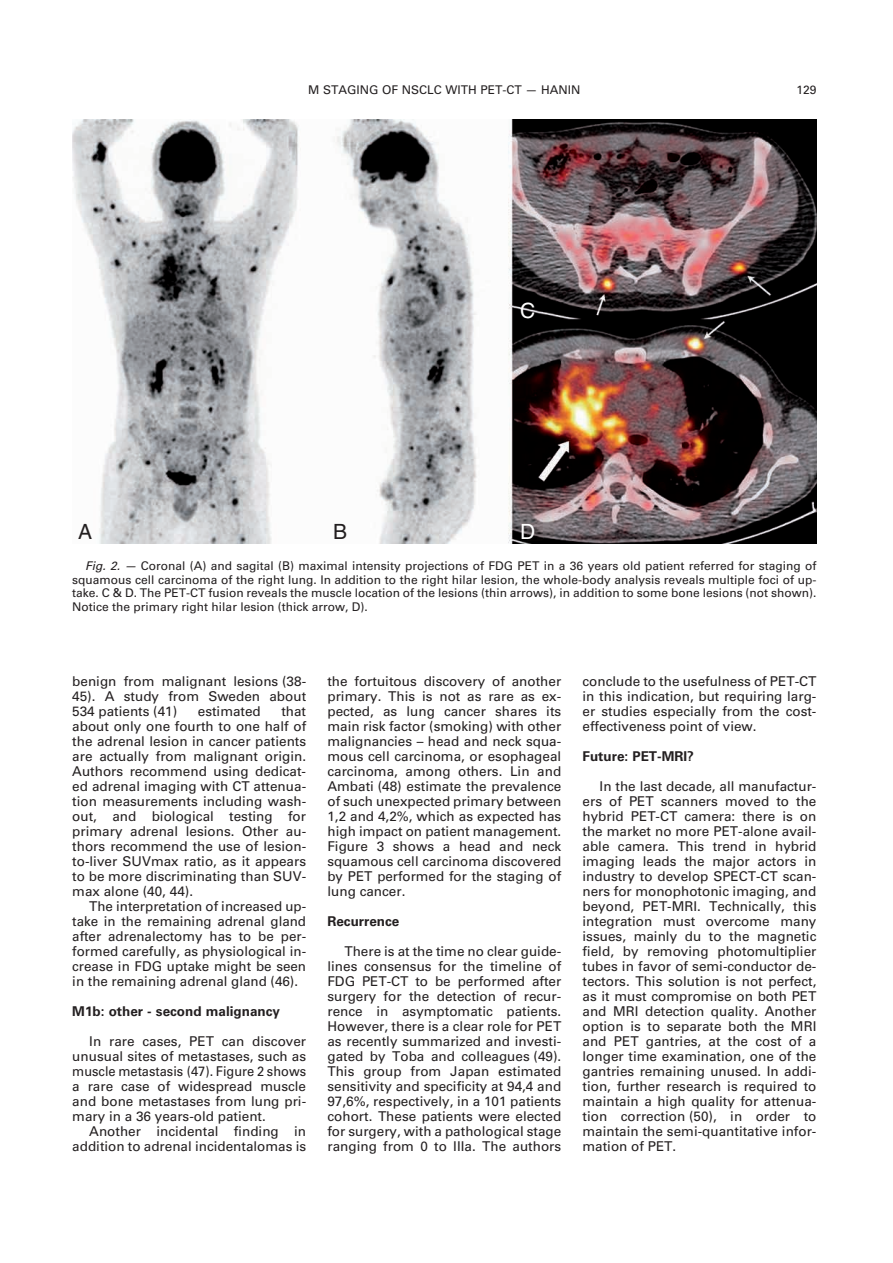
<style>
.page{position:relative;width:893px;height:1263px;background:#fff}
.page>*{position:absolute;margin:0;border:0;box-sizing:border-box;transform-origin:0 0}
.t1{font:21px "Helvetica LT Std";color:#231f20}
.t2{font:21px "Helvetica LT Std";color:#fff}
.t3{font:13.5px/15px "Univers";color:#231f20;text-align:justify}
.t4{font:700 13.5px "Univers";color:#231f20}
.t5{font:12px/13.5px "Univers";color:#231f20;text-align:justify}
.t6{font:12px "Univers";color:#231f20}
.s1{font-style:italic}
</style>
<div class="page">
<img style="left:72px;top:119px;width:744px;height:425px">
<p class="t6" style="left:308px;top:83px;width:274px">M STAGING OF NSCLC WITH PET-CT — HANIN</p>
<p class="t5" style="left:796px;top:83px;width:22px">129</p>
<h1 class="t1" style="left:78px;top:519px;width:16px">A</h1>
<h1 class="t1" style="left:333px;top:519px;width:16px">B</h1>
<h1 class="t2" style="left:520px;top:298px;width:17px">C</h1>
<h1 class="t2" style="left:520px;top:519px;width:17px">D</h1>
<p class="t5" style="left:72px;top:559px;width:746px;text-indent:13px"><span class="s1">Fig. 2. —</span> Coronal (A) and sagital (B) maximal intensity projections of FDG PET in a 36 years old patient referred for staging of squamous cell carcinoma of the right lung. In addition to the right hilar lesion, the whole-body analysis reveals multiple foci of up&shy;take. C &amp; D. The PET-CT fusion reveals the muscle location of the lesions (thin arrows), in addition to some bone lesions (not shown).<br>Notice the primary right hilar lesion (thick arrow, D).</p>
<p class="t3" style="left:72px;top:674px;width:235px">benign from malignant lesions (38- 45). A study from Sweden about 534 patients (41)</p>
<p class="t3" style="left:72px;top:704px;width:235px;text-indent:209px">that about only one fourth to one half of the adrenal lesion in cancer patients are actually from malignant origin.<br>Authors recommend using dedicat&shy;ed adrenal imaging with CT attenua&shy;tion measurements including wash&shy;out, and biological testing for primary adrenal lesions. Other au&shy;thors recommend the use of lesion&shy;to-liver SUVmax ratio, as it appears to be more discriminating than SUV&shy;max alone (40, 44).</p>
<p class="t3" style="left:72px;top:899px;width:235px;text-indent:17px">The interpretation of increased up&shy;take in the remaining adrenal gland after adrenalectomy has to be per&shy;formed carefully, as physiological in&shy;crease in FDG uptake might be seen in the remaining adrenal gland (46).</p>
<p class="t4" style="left:72px;top:1004px;width:209px">M1b: other - second malignancy</p>
<p class="t3" style="left:72px;top:1034px;width:235px;text-indent:17px">In rare cases, PET can discover unusual sites of metastases, such as muscle metastasis (47). Figure 2 shows a rare case of widespread muscle and bone metastases from lung pri&shy;mary in a 36 years-old patient.</p>
<p class="t3" style="left:72px;top:1124px;width:235px;text-align:right">Another incidental finding in addition to adrenal incidentalomas is</p>
<p class="t3" style="left:198px;top:704px;width:65px">estimated</p>
<p class="t3" style="left:327px;top:674px;width:235px">the fortuitous discovery of another primary. This is not as rare as ex&shy;pected, as lung cancer shares its main risk factor (smoking) with other malignancies – head and neck squa&shy;mous cell carcinoma, or esophageal carcinoma, among others. Lin and Ambati (48) estimate the prevalence of such unexpected primary between 1,2 and 4,2%, which as expected has high impact on patient management.<br>Figure 3 shows a head and neck squamous cell carcinoma discovered by PET performed for the staging of lung cancer.</p>
<p class="t4" style="left:327px;top:914px;width:74px">Recurrence</p>
<p class="t3" style="left:327px;top:944px;width:235px;text-indent:17px">There is at the time no clear guide&shy;lines consensus for the timeline of FDG PET-CT to be performed after surgery for the detection of recur&shy;rence in asymptomatic patients.<br>However, there is a clear role for PET as recently summarized and investi&shy;gated by Toba and colleagues (49).<br>This group from Japan estimated sensitivity and specificity at 94,4 and 97,6%, respectively, in a 101 patients cohort. These patients were elected for surgery, with a pathological stage ranging from 0 to IIIa. The authors</p>
<p class="t3" style="left:583px;top:674px;width:235px">conclude to the usefulness of PET-CT in this indication, but requiring larg&shy;er studies especially from the cost&shy;effectiveness point of view.</p>
<p class="t4" style="left:583px;top:749px;width:113px">Future: PET-MRI?</p>
<p class="t3" style="left:583px;top:779px;width:235px;text-indent:17px">In the last decade, all manufactur&shy;ers of PET scanners moved to the hybrid PET-CT camera: there is on the market no more PET-alone avail&shy;able camera. This trend in hybrid imaging leads the major actors in industry to develop SPECT-CT scan&shy;ners for monophotonic imaging, and beyond, PET-MRI. Technically, this integration must overcome many issues, mainly du to the magnetic field, by removing photomultiplier tubes in favor of semi-conductor de&shy;tectors. This solution is not perfect, as it must compromise on both PET and MRI detection quality. Another option is to separate both the MRI and PET gantries, at the cost of a longer time examination, one of the gantries remaining unused. In addi&shy;tion, further research is required to maintain a high quality for attenua&shy;tion correction (50), in order to maintain the semi-quantitative infor&shy;mation of PET.</p>
</div>
